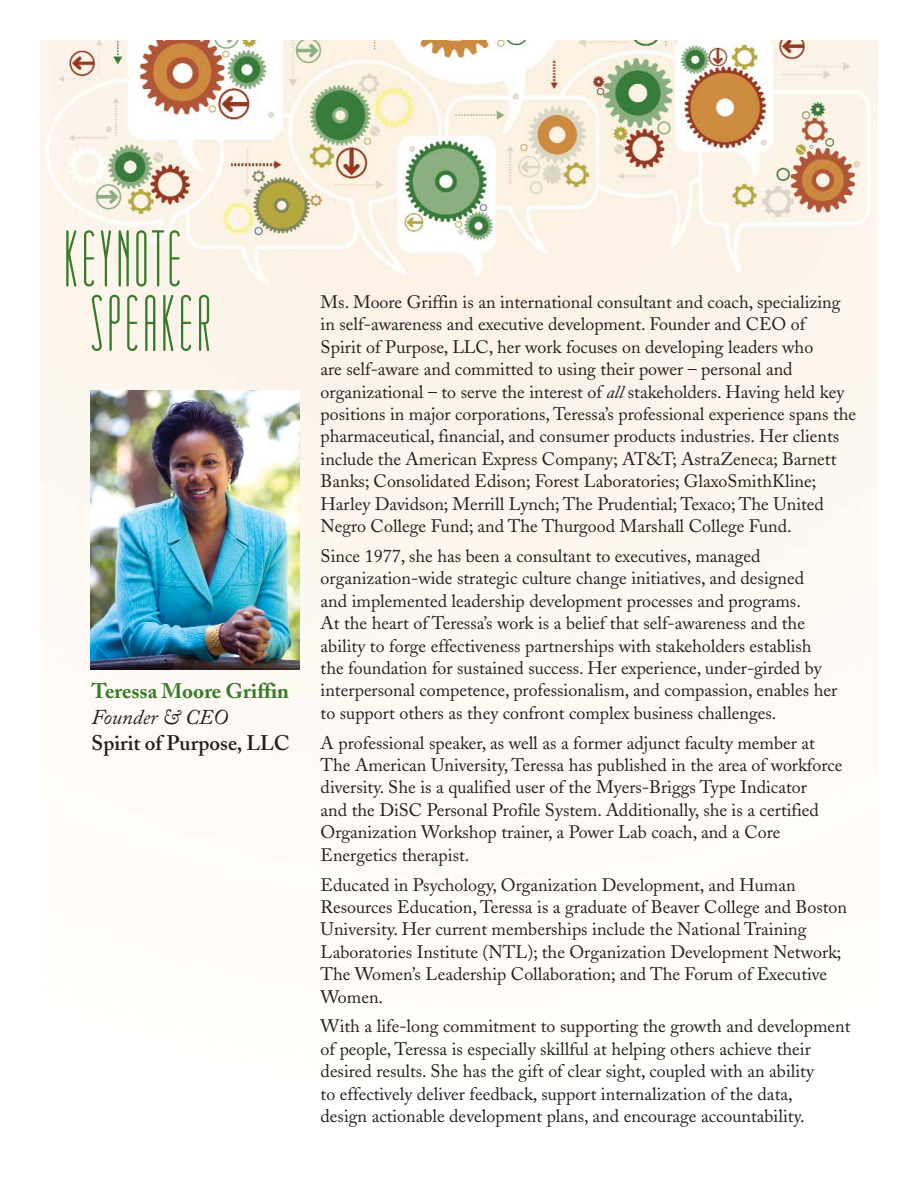
<style>
.page{position:relative;width:918px;height:1188px;background:#fff}
.page>*{position:absolute;margin:0;border:0;box-sizing:border-box;transform-origin:0 0}
.t1{font:75px/64.5px "Matchbook";color:#387c2b;text-align:center}
.t2{font:700 21px "Adobe Caslon";color:#387c2b}
.t3{font:600 21px "Adobe Caslon";color:#231f20}
.t4{font:italic 21px "Adobe Caslon";color:#231f20}
.t5{font:18px/22.4px "Adobe Caslon";color:#231f20}
.s1{font-style:italic}
</style>
<div class="page">
<img style="left:40px;top:40px;width:837px;height:682px">
<img style="left:90px;top:390px;width:210px;height:279px">
<h1 class="t1" style="left:62px;top:233px;width:152px">KEYNOTE<br>SPEAKER</h1>
<p class="t2" style="left:92px;top:682px;width:199px">Teressa Moore Griffin</p>
<p class="t4" style="left:92px;top:710px;width:138px">Founder &amp; CEO</p>
<p class="t3" style="left:92px;top:735px;width:200px">Spirit of Purpose, LLC</p>
<p class="t5" style="left:321px;top:293px;width:537px">Ms. Moore Griffin is an international consultant and coach, specializing in self-awareness and executive development. Founder and CEO of<br>Spirit of Purpose, LLC, her work focuses on developing leaders who<br>are self-aware and committed to using their power – personal and organizational – to serve the interest of <span class="s1">all</span> stakeholders. Having held key positions in major corporations, Teressa’s professional experience spans the pharmaceutical, financial, and consumer products industries. Her clients include the American Express Company; AT&amp;T; AstraZeneca; Barnett Banks; Consolidated Edison; Forest Laboratories; GlaxoSmithKline; Harley Davidson; Merrill Lynch; The Prudential; Texaco; The United Negro College Fund; and The Thurgood Marshall College Fund.</p>
<p class="t5" style="left:321px;top:547px;width:518px">Since 1977, she has been a consultant to executives, managed organization-wide strategic culture change initiatives, and designed<br>and implemented leadership development processes and programs.<br>At the heart of Teressa’s work is a belief that self-awareness and the ability to forge effectiveness partnerships with stakeholders establish the foundation for sustained success. Her experience, under-girded by interpersonal competence, professionalism, and compassion, enables her to support others as they confront complex business challenges.</p>
<p class="t5" style="left:321px;top:733px;width:523px">A professional speaker, as well as a former adjunct faculty member at The American University, Teressa has published in the area of workforce diversity. She is a qualified user of the Myers-Briggs Type Indicator<br>and the DiSC Personal Profile System. Additionally, she is a certified Organization Workshop trainer, a Power Lab coach, and a Core Energetics therapist.</p>
<p class="t5" style="left:321px;top:875px;width:528px">Educated in Psychology, Organization Development, and Human Resources Education, Teressa is a graduate of Beaver College and Boston University. Her current memberships include the National Training Laboratories Institute (NTL); the Organization Development Network; The Women’s Leadership Collaboration; and The Forum of Executive Women.</p>
<p class="t5" style="left:321px;top:1017px;width:531px">With a life-long commitment to supporting the growth and development of people, Teressa is especially skillful at helping others achieve their desired results. She has the gift of clear sight, coupled with an ability<br>to effectively deliver feedback, support internalization of the data,<br>design actionable development plans, and encourage accountability.</p>
</div>
